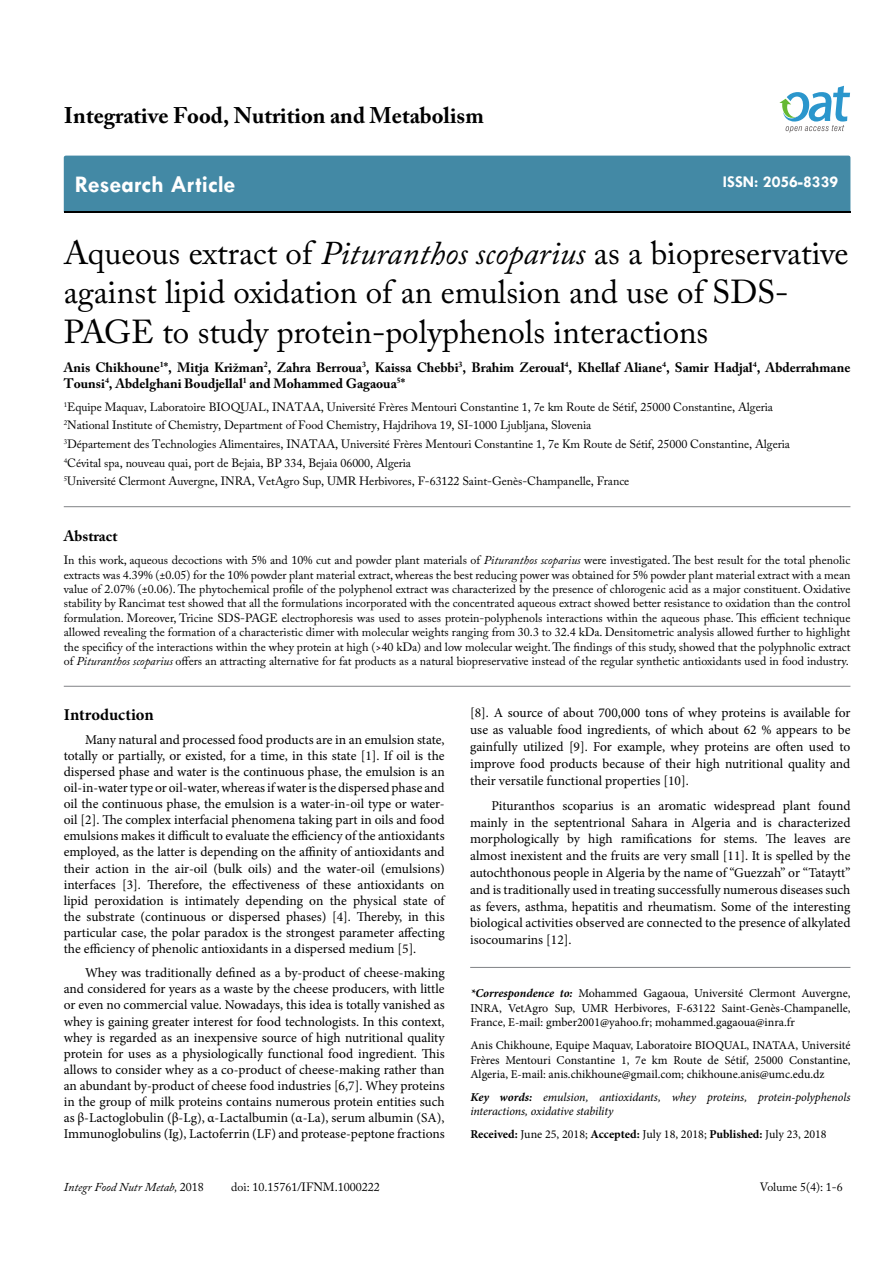
<style>
.page{position:relative;width:893px;height:1263px;background:#fff}
.page>*{position:absolute;margin:0;border:0;box-sizing:border-box;transform-origin:0 0}
.t1{font:33px/39.6px "Adobe Caslon Pro";color:#000}
.t2{font:700 24px "Tw Cen";color:#fff}
.t3{font:700 22.5px "Adobe Caslon Pro";color:#000}
.t4{font:700 16.5px "Tw Cen";color:#fff}
.t5{font:700 16.5px "Minion Pro";letter-spacing:-.005em;color:#000}
.t6{font:700 15px "Adobe Caslon Pro";color:#000}
.t7{font:13.5px/16px "Minion Pro";color:#000;text-align:justify}
.t8{font:700 13.5px/16.2px "Adobe Caslon Pro";color:#000}
.t9{font:12px/14.4px "Adobe Caslon Pro";letter-spacing:-.005em;color:#000}
.t10{font:12px/14.4px "Minion Pro";color:#000;text-align:justify}
.t11{font:italic 12px/14.4px "Minion Pro";letter-spacing:-.01em;color:#000}
.t12{font:italic 12px "Adobe Caslon Pro";color:#000}
.s1{font-style:italic}
.s2{font-weight:700;font-style:italic}
.s3{font-weight:700}
.s4{font-style:normal}
</style>
<div class="page">
<div style="left:64px;top:156px;width:786px;height:56px;background:#4389a5"></div>
<svg style="left:779px;top:86px;width:71px;height:47px"></svg>
<hr style="left:64px;top:506px;width:786px;height:1px;background:#808285">
<hr style="left:64px;top:686px;width:786px;height:1px;background:#808285">
<hr style="left:470px;top:967px;width:380px;height:1px;background:#808285">
<h3 class="t3" style="left:64px;top:102px;width:421px">Integrative Food, Nutrition and Metabolism</h3>
<h2 class="t2" style="left:75px;top:170px;width:162px">Research Article</h2>
<p class="t4" style="left:723px;top:172px;width:117px">ISSN: 2056-8339</p>
<h1 class="t1" style="left:64px;top:232px;width:786px">Aqueous extract of <span class="s1">Pituranthos scoparius</span> as a biopreservative against lipid oxidation of an emulsion and use of SDS-<br>PAGE to study protein-polyphenols interactions</h1>
<p class="t8" style="left:64px;top:359px;width:788px">Anis Chikhoune<sup>1</sup>*, Mitja Križman<sup>2</sup>, Zahra Berroua<sup>3</sup>, Kaissa Chebbi<sup>3</sup>, Brahim Zeroual<sup>4</sup>, Khellaf Aliane<sup>4</sup>, Samir Hadjal<sup>4</sup>, Abderrahmane<br>Tounsi<sup>4</sup>, Abdelghani Boudjellal<sup>1</sup> and Mohammed Gagaoua<sup>5</sup>*</p>
<p class="t9" style="left:64px;top:397px;width:728px;line-height:18.6px"><sup>1</sup>Equipe Maquav, Laboratoire BIOQUAL, INATAA, Université Frères Mentouri Constantine 1, 7e km Route de Sétif, 25000 Constantine, Algeria <sup>2</sup>National Institute of Chemistry, Department of Food Chemistry, Hajdrihova 19, SI-1000 Ljubljana, Slovenia<br><sup>3</sup>Département des Technologies Alimentaires, INATAA, Université Frères Mentouri Constantine 1, 7e Km Route de Sétif, 25000 Constantine, Algeria <sup>4</sup>Cévital spa, nouveau quai, port de Bejaia, BP 334, Bejaia 06000, Algeria<br><sup>5</sup>Université Clermont Auvergne, INRA, VetAgro Sup, UMR Herbivores, F-63122 Saint-Genès-Champanelle, France</p>
<p class="t6" style="left:64px;top:527px;width:55px">Abstract</p>
<p class="t9" style="left:64px;top:553px;width:788px;text-align:justify">In this work, aqueous decoctions with 5% and 10% cut and powder plant materials of <span class="s1">Pituranthos scoparius</span> were investigated. The best result for the total phenolic extracts was 4.39% (±0.05) for the 10% powder plant material extract, whereas the best reducing power was obtained for 5% powder plant material extract with a mean value of 2.07% (±0.06). The phytochemical profile of the polyphenol extract was characterized by the presence of chlorogenic acid as a major constituent. Oxidative stability by Rancimat test showed that all the formulations incorporated with the concentrated aqueous extract showed better resistance to oxidation than the control formulation. Moreover, Tricine SDS-PAGE electrophoresis was used to asses protein-polyphenols interactions within the aqueous phase. This efficient technique allowed revealing the formation of a characteristic dimer with molecular weights ranging from 30.3 to 32.4 kDa. Densitometric analysis allowed further to highlight the specificy of the interactions within the whey protein at high (&gt;40 kDa) and low molecular weight. The findings of this study, showed that the polyphnolic extract of <span class="s1">Pituranthos scoparius</span> offers an attracting alternative for fat products as a natural biopreservative instead of the regular synthetic antioxidants used in food industry.</p>
<p class="t5" style="left:64px;top:703px;width:91px">Introduction</p>
<p class="t7" style="left:64px;top:732px;width:382px;text-indent:21px">Many natural and processed food products are in an emulsion state, totally or partially, or existed, for a time, in this state [1]. If oil is the dispersed phase and water is the continuous phase, the emulsion is an oil-in-water type or oil-water, whereas if water is the dispersed phase and oil the continuous phase, the emulsion is a water-in-oil type or water&shy;oil [2]. The complex interfacial phenomena taking part in oils and food emulsions makes it difficult to evaluate the efficiency of the antioxidants employed, as the latter is depending on the affinity of antioxidants and their action in the air-oil (bulk oils) and the water-oil (emulsions) interfaces [3]. Therefore, the effectiveness of these antioxidants on lipid peroxidation is intimately depending on the physical state of the substrate (continuous or dispersed phases) [4]. Thereby, in this particular case, the polar paradox is the strongest parameter affecting the efficiency of phenolic antioxidants in a dispersed medium [5].</p>
<p class="t7" style="left:64px;top:965px;width:382px;text-indent:21px">Whey was traditionally defined as a by-product of cheese-making and considered for years as a waste by the cheese producers, with little or even no commercial value. Nowadays, this idea is totally vanished as whey is gaining greater interest for food technologists. In this context, whey is regarded as an inexpensive source of high nutritional quality protein for uses as a physiologically functional food ingredient. This allows to consider whey as a co-product of cheese-making rather than an abundant by-product of cheese food industries [6,7]. Whey proteins in the group of milk proteins contains numerous protein entities such as β-Lactoglobulin (β-Lg), α-Lactalbumin (α-La), serum albumin (SA), Immunoglobulins (Ig), Lactoferrin (LF) and protease-peptone fractions</p>
<p class="t7" style="left:470px;top:705px;width:382px;line-height:16.8px">[8]. A source of about 700,000 tons of whey proteins is available for use as valuable food ingredients, of which about 62 % appears to be gainfully utilized [9]. For example, whey proteins are often used to improve food products because of their high nutritional quality and their versatile functional properties [10].</p>
<p class="t7" style="left:470px;top:797px;width:382px;line-height:16.8px;text-indent:21px">Pituranthos scoparius is an aromatic widespread plant found mainly in the septentrional Sahara in Algeria and is characterized morphologically by high ramifications for stems. The leaves are almost inexistent and the fruits are very small [11]. It is spelled by the autochthonous people in Algeria by the name of “Guezzah” or “Tataytt” and is traditionally used in treating successfully numerous diseases such as fevers, asthma, hepatitis and rheumatism. Some of the interesting biological activities observed are connected to the presence of alkylated isocoumarins [12].</p>
<p class="t10" style="left:470px;top:986px;width:382px"><span class="s2">*Correspondence to:</span> Mohammed Gagaoua, Université Clermont Auvergne, INRA, VetAgro Sup, UMR Herbivores, F-63122 Saint-Genès-Champanelle, France, E-mail: gmber2001@yahoo.fr; mohammed.gagaoua@inra.fr</p>
<p class="t10" style="left:470px;top:1038px;width:382px;text-align:left">Anis Chikhoune, Equipe Maquav, Laboratoire BIOQUAL, INATAA, Université<br>Frères Mentouri Constantine 1, 7e km Route de Sétif, 25000 Constantine,<br>Algeria, E-mail: anis.chikhoune@gmail.com; chikhoune.anis@umc.edu.dz</p>
<p class="t11" style="left:470px;top:1090px;width:382px"><span class="s3">Key words:</span> emulsion, antioxidants, whey proteins, protein-polyphenols interactions, oxidative stability</p>
<p class="t10" style="left:470px;top:1127px;width:358px"><span class="s3">Received:</span> June 25, 2018; <span class="s3">Accepted:</span> July 18, 2018; <span class="s3">Published:</span> July 23, 2018</p>
<p class="t12" style="left:64px;top:1180px;width:141px">Integr Food Nutr Metab, <span class="s4">2018</span></p>
<p class="t9" style="left:231px;top:1180px;width:150px">doi: 10.15761/IFNM.1000222</p>
<p class="t9" style="left:760px;top:1180px;width:84px">Volume 5(4): 1-6</p>
</div>
